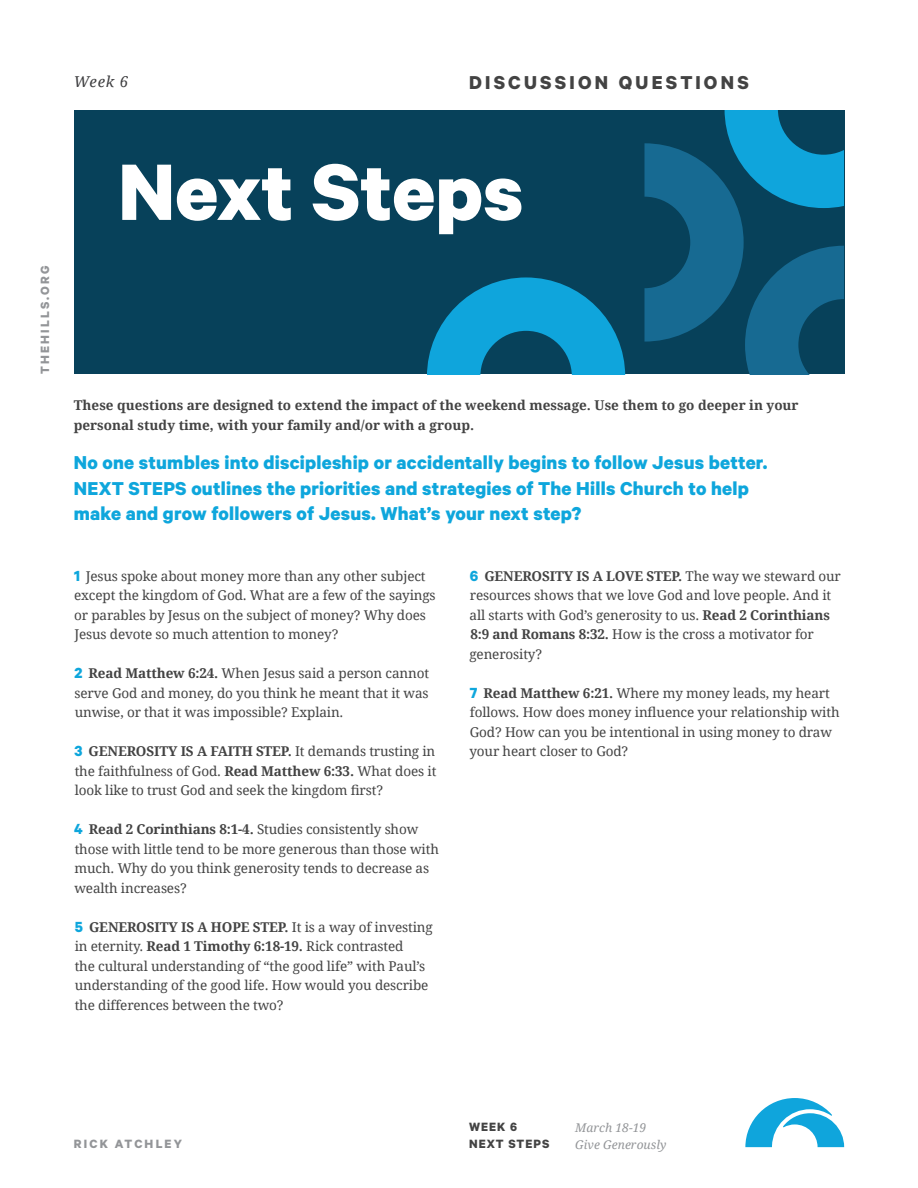
<style>
.page{position:relative;width:918px;height:1188px;background:#fff}
.page>*{position:absolute;margin:0;border:0;box-sizing:border-box;transform-origin:0 0}
.t1{font:700 90px "Calibre";color:#fff}
.t2{font:700 21px/25.5px "Calibre";letter-spacing:.01em;color:#0ea6dc}
.t3{font:700 21px "Calibre";letter-spacing:.155em;color:#434343}
.t4{font:italic 15px "Droid Serif";color:#3e3e40}
.t5{font:13.5px/19.5px "Droid Serif";letter-spacing:-.01em;color:#434343}
.t6{font:700 13.5px/19.5px "Droid Serif";color:#434343}
.t7{font:700 13.5px "Calibre";letter-spacing:.16em;color:#939598}
.t8{font:700 13.5px "Calibre";letter-spacing:.075em;color:#434343}
.t9{font:italic 12px "Droid Serif";letter-spacing:.005em;color:#939598}
.s1{font-family:"Calibre";font-weight:700;font-size:16.5px;color:#0ea6dc}
.s2{font-weight:700}
</style>
<div class="page">
<svg style="left:745px;top:1098px;width:99px;height:49px"></svg>
<div style="left:74px;top:111px;width:770px;height:263px;background:#07415a"></div>
<svg style="left:427px;top:277px;width:198px;height:97px"></svg>
<svg style="left:644px;top:111px;width:199px;height:263px"></svg>
<p class="t4" style="left:74px;top:71px;width:56px">Week 6</p>
<p class="t3" style="left:469px;top:70px;width:281px">DISCUSSION QUESTIONS</p>
<p class="t7" style="left:37px;top:374px;width:110px;rotate:-90deg">THEHILLS.ORG</p>
<p class="t1" style="left:118px;top:137px;width:407px">Next Steps</p>
<p class="t6" style="left:74px;top:395px;width:726px">These questions are designed to extend the impact of the weekend message. Use them to go deeper in your personal study time, with your family and/or with a group.</p>
<p class="t2" style="left:74px;top:449px;width:695px">No one stumbles into discipleship or accidentally begins to follow Jesus better.<br>NEXT STEPS outlines the priorities and strategies of The Hills Church to help make and grow followers of Jesus. What’s your next step?</p>
<p class="t5" style="left:74px;top:566px;width:363px"><span class="s1">1</span> Jesus spoke about money more than any other subject except the kingdom of God. What are a few of the sayings or parables by Jesus on the subject of money? Why does Jesus devote so much attention to money?</p>
<p class="t5" style="left:74px;top:663px;width:356px;text-align:justify"><span class="s1">2</span> <span class="s2">Read Matthew 6:24.</span> When Jesus said a person cannot serve God and money, do you think he meant that it was unwise, or that it was impossible? Explain.</p>
<p class="t5" style="left:75px;top:741px;width:363px;text-align:justify"><span class="s1">3</span> <span class="s2">GENEROSITY IS A FAITH STEP.</span> It demands trusting in the faithfulness of God. <span class="s2">Read Matthew 6:33.</span> What does it look like to trust God and seek the kingdom first?</p>
<p class="t5" style="left:74px;top:819px;width:366px"><span class="s1">4</span> <span class="s2">Read 2 Corinthians 8:1-4.</span> Studies consistently show those with little tend to be more generous than those with much. Why do you think generosity tends to decrease as wealth increases?</p>
<p class="t5" style="left:75px;top:917px;width:360px"><span class="s1">5</span> <span class="s2">GENEROSITY IS A HOPE STEP.</span> It is a way of investing in eternity. <span class="s2">Read 1 Timothy 6:18-19.</span> Rick contrasted<br>the cultural understanding of “the good life” with Paul’s understanding of the good life. How would you describe the differences between the two?</p>
<p class="t5" style="left:469px;top:566px;width:373px"><span class="s1">6</span> <span class="s2">GENEROSITY IS A LOVE STEP.</span> The way we steward our resources shows that we love God and love people. And it all starts with God’s generosity to us. <span class="s2">Read 2 Corinthians 8:9 and Romans 8:32.</span> How is the cross a motivator for generosity?</p>
<p class="t5" style="left:469px;top:683px;width:372px"><span class="s1">7</span> <span class="s2">Read Matthew 6:21.</span> Where my money leads, my heart follows. How does money influence your relationship with God? How can you be intentional in using money to draw your heart closer to God?</p>
<p class="t7" style="left:74px;top:1136px;width:110px">RICK ATCHLEY</p>
<p class="t8" style="left:469px;top:1119px;width:50px">WEEK 6</p>
<p class="t9" style="left:575px;top:1119px;width:73px">March 18-19</p>
<p class="t8" style="left:469px;top:1136px;width:82px">NEXT STEPS</p>
<p class="t9" style="left:575px;top:1136px;width:93px">Give Generously</p>
</div>
